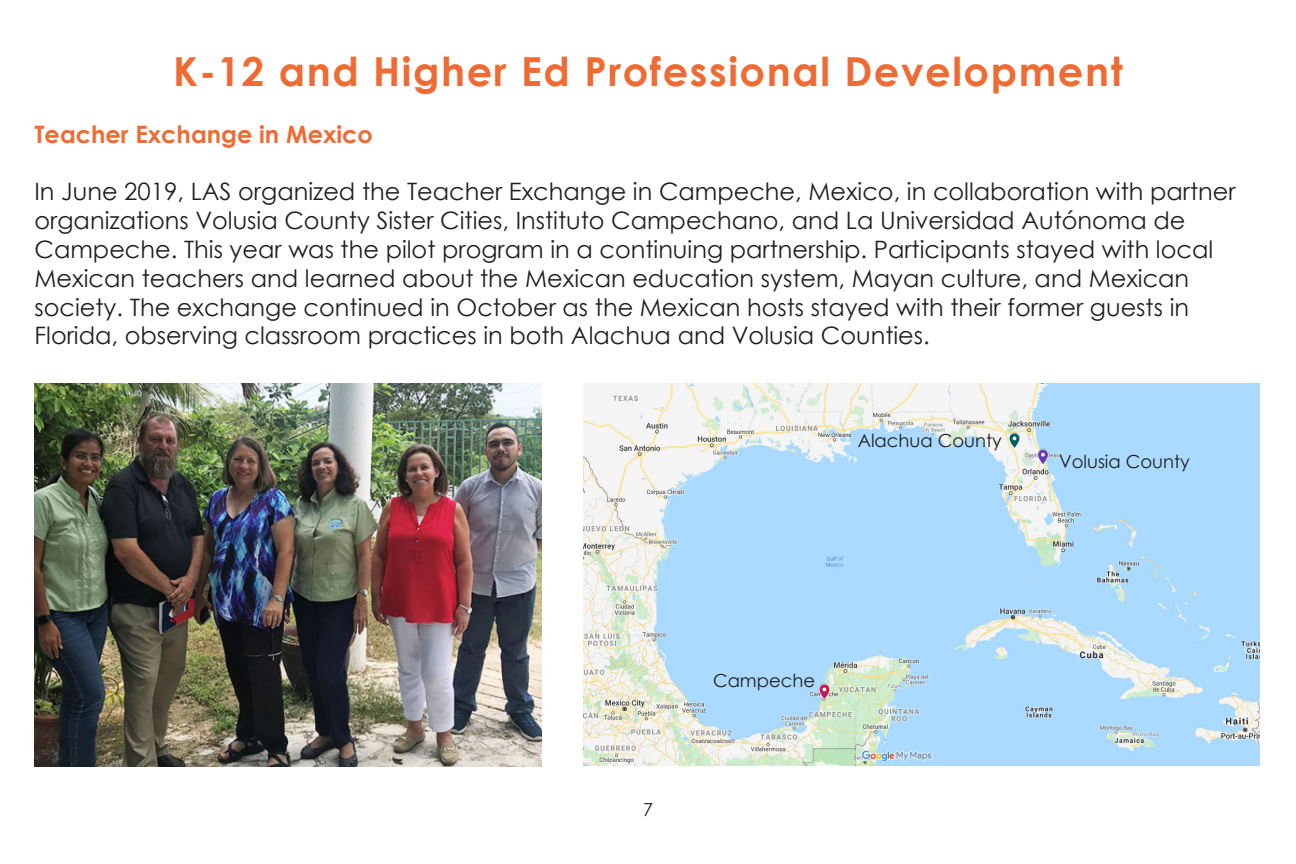
<style>
.page{position:relative;width:1296px;height:864px;background:#fff}
.page>*{position:absolute;margin:0;border:0;box-sizing:border-box;transform-origin:0 0}
.t1{font:700 40px "Century Gothic";letter-spacing:.04em;color:#ee6b34}
.t2{font:24px/28.8px "Century Gothic";color:#231f20}
.t3{font:700 24px "Century Gothic";color:#ee6b34}
.t4{font:18px "Century Gothic";color:#231f20}
</style>
<div class="page">
<img style="left:35px;top:383px;width:506px;height:383px">
<img style="left:583px;top:384px;width:677px;height:382px">
<p class="t1" style="left:173px;top:41px;width:951px">K-12 and Higher Ed Professional Development</p>
<p class="t3" style="left:35px;top:116px;width:340px">Teacher Exchange in Mexico</p>
<p class="t2" style="left:35px;top:177px;width:1203px">In June 2019, LAS organized the Teacher Exchange in Campeche, Mexico, in collaboration with partner organizations Volusia County Sister Cities, Instituto Campechano, and La Universidad Autónoma de Campeche. This year was the pilot program in a continuing partnership. Participants stayed with local Mexican teachers and learned about the Mexican education system, Mayan culture, and Mexican society. The exchange continued in October as the Mexican hosts stayed with their former guests in Florida, observing classroom practices in both Alachua and Volusia Counties.</p>
<p class="t4" style="left:858px;top:428px;width:146px">Alachua County</p>
<p class="t4" style="left:1059px;top:449px;width:132px">Volusia County</p>
<p class="t4" style="left:643px;top:797px;width:11px">7</p>
<p class="t4" style="left:713px;top:668px;width:104px">Campeche</p>
</div>
